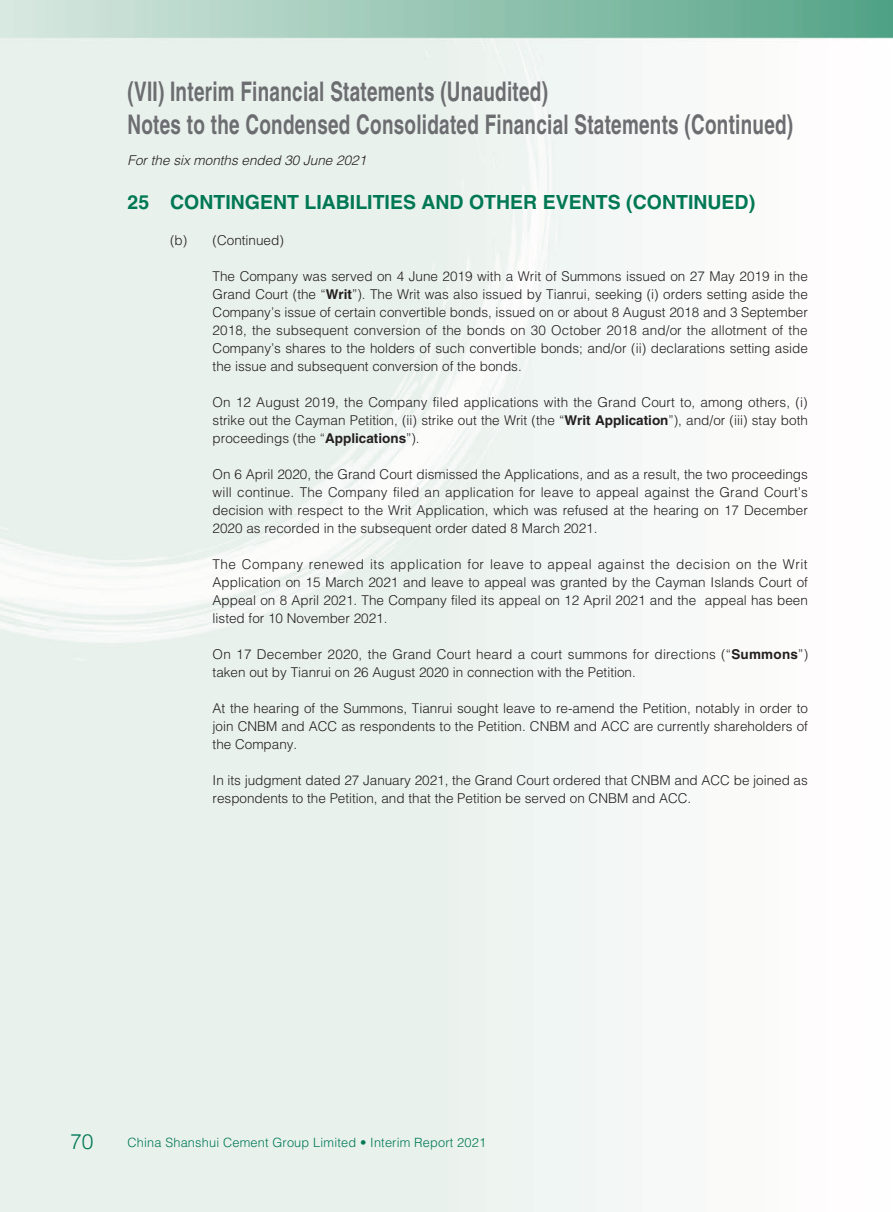
<style>
.page{position:relative;width:893px;height:1212px;background:#fff}
.page>*{position:absolute;margin:0;border:0;box-sizing:border-box;transform-origin:0 0}
.t1{font:700 27px/33px "Helvetica LT Std";letter-spacing:.015em;color:#6c6d70;scale:.7 1}
.t2{font:300 21px "Helvetica LT Std";color:#007854}
.t3{font:700 19.5px "Helvetica LT Std";color:#007854}
.t4{font:300 13.5px/18px "Helvetica LT Std";color:#231f20;text-align:justify}
.t5{font:italic 300 13.5px "Helvetica LT Std";color:#231f20}
.t6{font:300 12.75px "Helvetica LT Std";letter-spacing:.015em;color:#007854}
.s1{font-weight:700}
</style>
<div class="page">
<img style="left:0;top:0;width:893px;height:1212px">
<h1 class="t1" style="left:128px;top:75px;width:952px">(VII) Interim Financial Statements (Unaudited)<br>Notes to the Condensed Consolidated Financial Statements (Continued)</h1>
<p class="t5" style="left:128px;top:152px;width:240px">For the six months ended 30 June 2021</p>
<h3 class="t3" style="left:128px;top:190px;width:629px">25 CONTINGENT LIABILITIES AND OTHER EVENTS (CONTINUED)</h3>
<p class="t4" style="left:170px;top:231px;width:115px">(b) (Continued)</p>
<p class="t4" style="left:213px;top:267px;width:597px">The Company was served on 4 June 2019 with a Writ of Summons issued on 27 May 2019 in the Grand Court (the “<span class="s1">Writ</span>”). The Writ was also issued by Tianrui, seeking (i) orders setting aside the Company’s issue of certain convertible bonds, issued on or about 8 August 2018 and 3 September 2018, the subsequent conversion of the bonds on 30 October 2018 and/or the allotment of the Company’s shares to the holders of such convertible bonds; and/or (ii) declarations setting aside the issue and subsequent conversion of the bonds.</p>
<p class="t4" style="left:213px;top:393px;width:597px">On 12 August 2019, the Company filed applications with the Grand Court to, among others, (i) strike out the Cayman Petition, (ii) strike out the Writ (the “<span class="s1">Writ Application</span>”), and/or (iii) stay both proceedings (the “<span class="s1">Applications</span>”).</p>
<p class="t4" style="left:213px;top:465px;width:597px">On 6 April 2020, the Grand Court dismissed the Applications, and as a result, the two proceedings will continue. The Company filed an application for leave to appeal against the Grand Court’s decision with respect to the Writ Application, which was refused at the hearing on 17 December 2020 as recorded in the subsequent order dated 8 March 2021.</p>
<p class="t4" style="left:213px;top:555px;width:597px">The Company renewed its application for leave to appeal against the decision on the Writ Application on 15 March 2021 and leave to appeal was granted by the Cayman Islands Court of Appeal on 8 April 2021. The Company filed its appeal on 12 April 2021 and the appeal has been listed for 10 November 2021.</p>
<p class="t4" style="left:213px;top:645px;width:597px">On 17 December 2020, the Grand Court heard a court summons for directions (“<span class="s1">Summons</span>”) taken out by Tianrui on 26 August 2020 in connection with the Petition.</p>
<p class="t4" style="left:213px;top:699px;width:597px">At the hearing of the Summons, Tianrui sought leave to re-amend the Petition, notably in order to join CNBM and ACC as respondents to the Petition. CNBM and ACC are currently shareholders of the Company.</p>
<p class="t4" style="left:213px;top:771px;width:597px">In its judgment dated 27 January 2021, the Grand Court ordered that CNBM and ACC be joined as respondents to the Petition, and that the Petition be served on CNBM and ACC.</p>
<h2 class="t2" style="left:70px;top:1128px;width:25px">70</h2>
<p class="t6" style="left:128px;top:1134px;width:360px">China Shanshui Cement Group Limited • Interim Report 2021</p>
</div>
